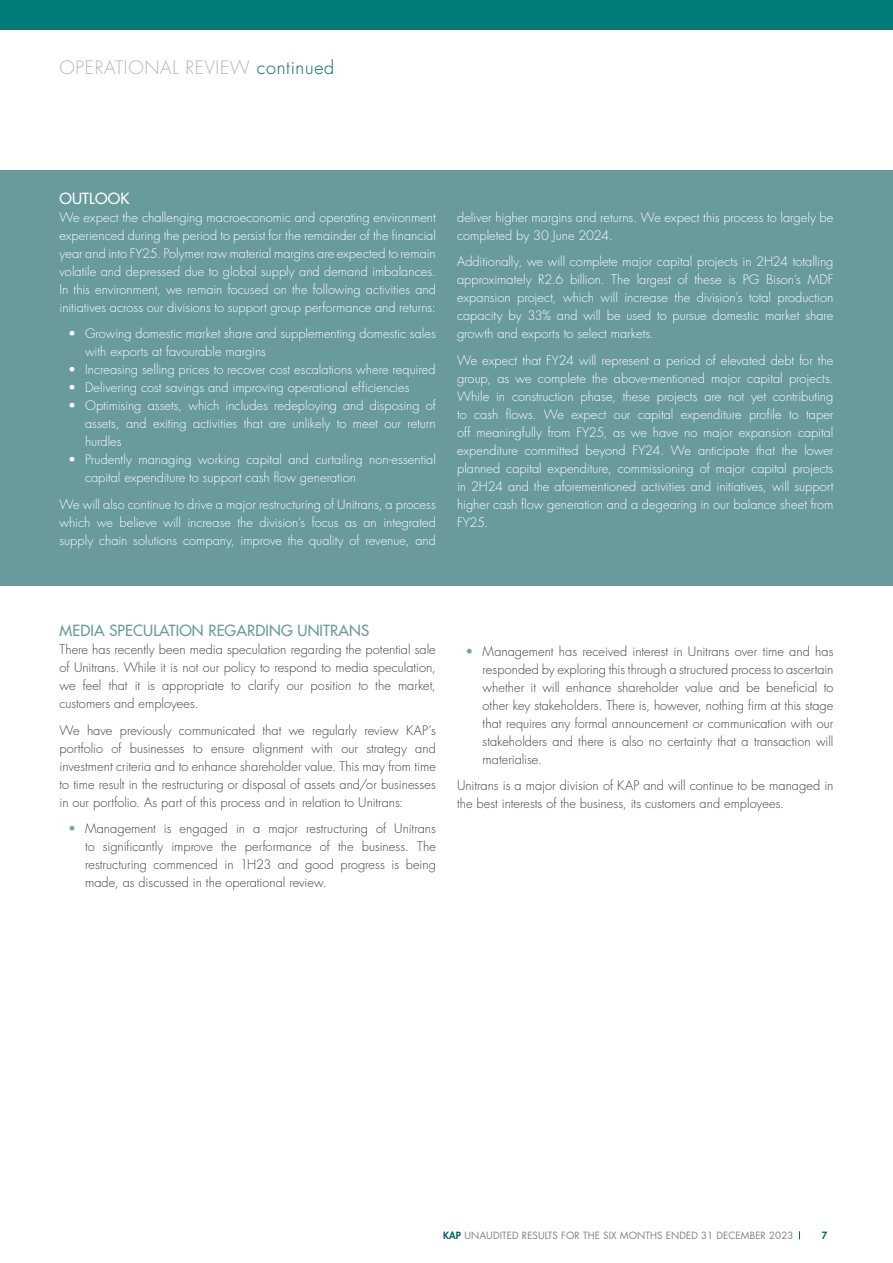
<style>
.page{position:relative;width:893px;height:1263px;background:#fff}
.page>*{position:absolute;margin:0;border:0;box-sizing:border-box;transform-origin:0 0}
.t1{font:300 18px "Futura Std";letter-spacing:.04em;color:#aeb8b9}
.t2{font:500 15px "Futura Std";letter-spacing:.01em;color:#699a9c}
.t3{font:500 15px "Futura Std";letter-spacing:.01em;color:#fff}
.t4{font:300 12.75px/18px "Futura Std";color:#fff;text-align:justify}
.t5{font:300 12.75px/18px "Futura Std";color:#414042;text-align:justify}
.t6{font:9.75px "Futura Std";letter-spacing:.01em;color:#808285}
.t7{font:800 9.75px "Futura Std";color:#006268}
.s1{color:#006268}
.s2{color:#78a4a6}
.s3{font-weight:800;color:#006268}
</style>
<div class="page">
<div style="left:0;top:0;width:893px;height:30px;background:#007b7a"></div>
<div style="left:0;top:170px;width:893px;height:416px;background:#699a9c"></div>
<h1 class="t1" style="left:60px;top:57px;width:276px">OPERATIONAL REVIEW <span class="s1">continued</span></h1>
<p class="t3" style="left:60px;top:189px;width:71px">OUTLOOK</p>
<p class="t4" style="left:60px;top:208px;width:378px">We expect the challenging macroeconomic and operating environment experienced during the period to persist for the remainder of the financial year and into FY25. Polymer raw material margins are expected to remain volatile and depressed due to global supply and demand imbalances.<br>In this environment, we remain focused on the following activities and initiatives across our divisions to support group performance and returns:</p>
<p class="t4" style="left:85px;top:325px;width:352px;text-indent:-17px">• Growing domestic market share and supplementing domestic sales with exports at favourable margins</p>
<p class="t4" style="left:68px;top:361px;width:369px">• Increasing selling prices to recover cost escalations where required</p>
<p class="t4" style="left:68px;top:379px;width:343px">• Delivering cost savings and improving operational efficiencies</p>
<p class="t4" style="left:85px;top:397px;width:352px;text-indent:-17px">• Optimising assets, which includes redeploying and disposing of assets, and exiting activities that are unlikely to meet our return hurdles</p>
<p class="t4" style="left:85px;top:451px;width:352px;text-indent:-17px">• Prudently managing working capital and curtailing non-essential capital expenditure to support cash flow generation</p>
<p class="t4" style="left:60px;top:496px;width:378px">We will also continue to drive a major restructuring of Unitrans, a process which we believe will increase the division’s focus as an integrated supply chain solutions company, improve the quality of revenue, and</p>
<p class="t4" style="left:457px;top:209px;width:378px">deliver higher margins and returns. We expect this process to largely be completed by 30 June 2024.</p>
<p class="t4" style="left:457px;top:253px;width:378px">Additionally, we will complete major capital projects in 2H24 totalling approximately R2.6 billion. The largest of these is PG Bison’s MDF expansion project, which will increase the division’s total production capacity by 33% and will be used to pursue domestic market share growth and exports to select markets.</p>
<p class="t4" style="left:457px;top:352px;width:378px">We expect that FY24 will represent a period of elevated debt for the group, as we complete the above-mentioned major capital projects.<br>While in construction phase, these projects are not yet contributing to cash flows. We expect our capital expenditure profile to taper off meaningfully from FY25, as we have no major expansion capital expenditure committed beyond FY24. We anticipate that the lower planned capital expenditure, commissioning of major capital projects in 2H24 and the aforementioned activities and initiatives, will support higher cash flow generation and a degearing in our balance sheet from FY25.</p>
<p class="t2" style="left:60px;top:621px;width:311px">MEDIA SPECULATION REGARDING UNITRANS</p>
<p class="t5" style="left:60px;top:641px;width:378px">There has recently been media speculation regarding the potential sale of Unitrans. While it is not our policy to respond to media speculation, we feel that it is appropriate to clarify our position to the market, customers and employees.</p>
<p class="t5" style="left:60px;top:721px;width:378px">We have previously communicated that we regularly review KAP’s portfolio of businesses to ensure alignment with our strategy and investment criteria and to enhance shareholder value. This may from time to time result in the restructuring or disposal of assets and/or businesses in our portfolio. As part of this process and in relation to Unitrans:</p>
<p class="t5" style="left:85px;top:820px;width:352px;text-indent:-17px"><span class="s2">•</span> Management is engaged in a major restructuring of Unitrans to significantly improve the performance of the business. The restructuring commenced in 1H23 and good progress is being made, as discussed in the operational review.</p>
<p class="t5" style="left:483px;top:642px;width:352px;text-indent:-17px"><span class="s2">•</span> Management has received interest in Unitrans over time and has responded by exploring this through a structured process to ascertain whether it will enhance shareholder value and be beneficial to other key stakeholders. There is, however, nothing firm at this stage that requires any formal announcement or communication with our stakeholders and there is also no certainty that a transaction will materialise.</p>
<p class="t5" style="left:457px;top:777px;width:378px">Unitrans is a major division of KAP and will continue to be managed in the best interests of the business, its customers and employees.</p>
<p class="t6" style="left:443px;top:1229px;width:352px"><span class="s3">KAP</span> UNAUDITED RESULTS FOR THE SIX MONTHS ENDED 31 DECEMBER 2023</p>
<p class="t7" style="left:822px;top:1229px;width:7px">7</p>
</div>
